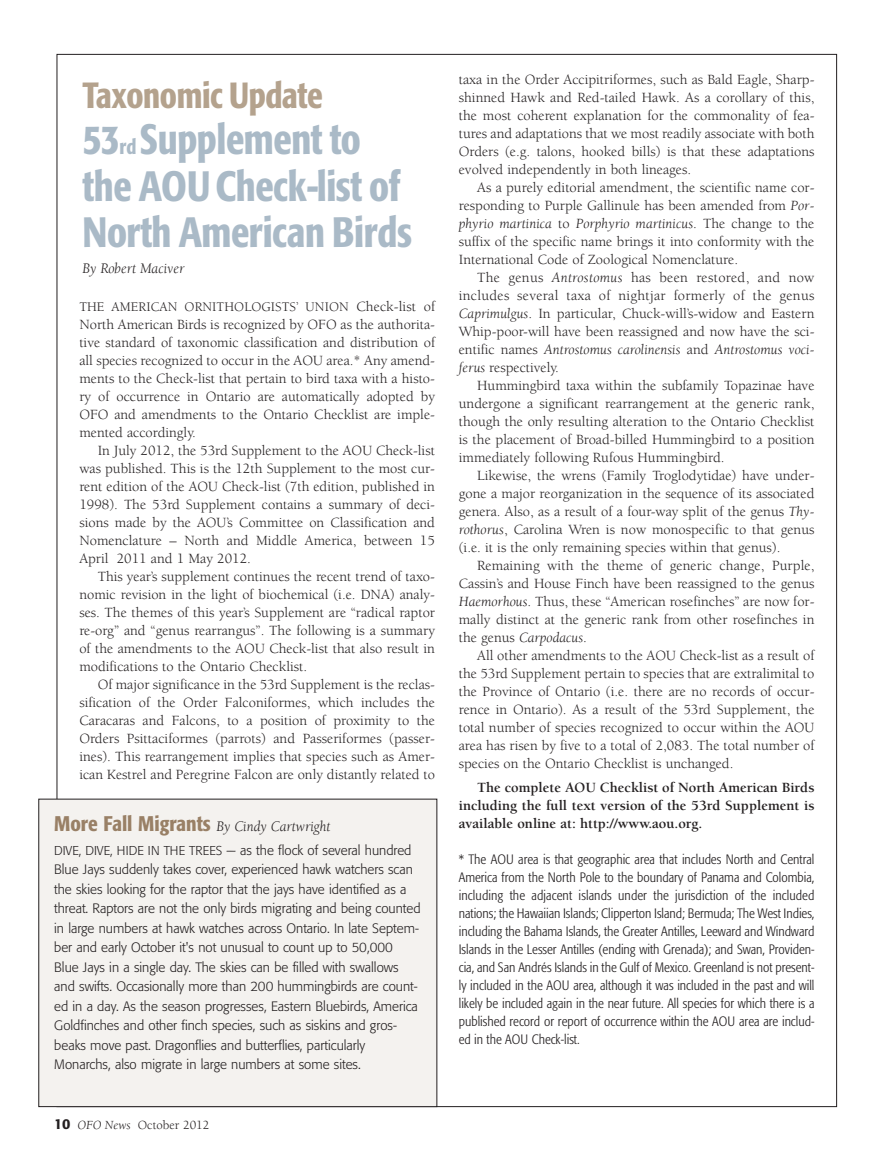
<style>
.page{position:relative;width:891px;height:1161px;background:#fff}
.page>*{position:absolute;margin:0;border:0;box-sizing:border-box;transform-origin:0 0}
.t1{font:500 condensed 42px/46.5px "Formata";letter-spacing:-.01em;color:#aabac7;scale:.95 1}
.t2{font:500 condensed 36px "Formata";letter-spacing:-.01em;color:#b4a28d;scale:.95 1}
.t3{font:italic 15px "Berkeley";color:#231f20}
.t4{font:14.4px/18px "Berkeley";color:#231f20;text-align:justify}
.t5{font:700 14.4px/18px "Berkeley";color:#231f20;text-align:justify}
.t6{font:300 condensed 13.5px/18px "Formata";color:#231f20;text-align:justify}
.t7{font:300 13.5px/19.5px "Formata";color:#231f20}
.t8{font:13.5px "Berkeley";letter-spacing:.005em;color:#231f20}
.t9{font:12.75px "Berkeley";color:#231f20}
.s1{font-size:21px}
.s2{font-size:14.4px}
.s3{font-family:"Formata";font-weight:500;font-style:normal;font-stretch:condensed;font-size:21px;color:#998066}
.s4{font-size:12.75px}
.s5{font-family:"Formata";font-weight:500;font-size:14.25px}
.s6{font-style:italic}
.s7{font-size:13.2px}
</style>
<div class="page">
<div style="left:39px;top:799px;width:398px;height:308px;background:#f4f2ef"></div>
<div style="left:38px;top:799px;width:399px;height:308px;border:1px solid #231f20"></div>
<h2 class="t2" style="left:83px;top:81px;width:255px">Taxonomic Update</h2>
<h1 class="t1" style="left:83px;top:120px;width:348px">53<span class="s1">rd</span> Supplement to the AOUCheck-list of<br>North American Birds</h1>
<p class="t3" style="left:82px;top:262px;width:103px">By Robert Maciver</p>
<p class="t8" style="left:79px;top:302px;width:357px">THE AMERICAN ORNITHOLOGISTS’ UNION <span class="s2">Check-list of</span></p>
<p class="t4" style="left:79px;top:317px;width:357px">North American Birds is recognized by OFO as the authorita&shy;tive standard of taxonomic classification and distribution of all species recognized to occur in the AOU area.* Any amend&shy;ments to the Check-list that pertain to bird taxa with a histo&shy;ry of occurrence in Ontario are automatically adopted by OFO and amendments to the Ontario Checklist are imple&shy;mented accordingly.</p>
<p class="t4" style="left:79px;top:443px;width:357px;text-indent:18px">In July 2012, the 53rd Supplement to the AOU Check-list was published. This is the 12th Supplement to the most cur&shy;rent edition of the AOU Check-list (7th edition, published in 1998). The 53rd Supplement contains a summary of deci&shy;sions made by the AOU’s Committee on Classification and Nomenclature – North and Middle America, between 15<br>April 2011 and 1 May 2012.</p>
<p class="t4" style="left:79px;top:569px;width:357px;text-indent:18px">This year’s supplement continues the recent trend of taxo&shy;nomic revision in the light of biochemical (i.e. DNA) analy&shy;ses. The themes of this year’s Supplement are “radical raptor re-org” and “genus rearrangus”. The following is a summary of the amendments to the AOU Check-list that also result in modifications to the Ontario Checklist.</p>
<p class="t4" style="left:79px;top:677px;width:357px;text-indent:18px">Of major significance in the 53rd Supplement is the reclas&shy;sification of the Order Falconiformes, which includes the Caracaras and Falcons, to a position of proximity to the Orders Psittaciformes (parrots) and Passeriformes (passer&shy;ines). This rearrangement implies that species such as Amer&shy;ican Kestrel and Peregrine Falcon are only distantly related to</p>
<p class="t3" style="left:54px;top:820px;width:278px"><span class="s3">More Fall Migrants</span> By Cindy Cartwright</p>
<p class="t7" style="left:54px;top:841px;width:368px"><span class="s4">DIVE, DIVE, HIDE IN THE TREES</span> — as the flock of several hundred Blue Jays suddenly takes cover, experienced hawk watchers scan the skies looking for the raptor that the jays have identified as a threat. Raptors are not the only birds migrating and being counted in large numbers at hawk watches across Ontario. In late Septem&shy;ber and early October it's not unusual to count up to 50,000<br>Blue Jays in a single day. The skies can be filled with swallows and swifts. Occasionally more than 200 hummingbirds are count&shy;ed in a day. As the season progresses, Eastern Bluebirds, America Goldfinches and other finch species, such as siskins and gros&shy;beaks move past. Dragonflies and butterflies, particularly Monarchs, also migrate in large numbers at some sites.</p>
<p class="t9" style="left:54px;top:1120px;width:157px"><span class="s5">10</span> <span class="s6">OFO News</span> October 2012</p>
<p class="t4" style="left:459px;top:72px;width:357px">taxa in the Order Accipitriformes, such as Bald Eagle, Sharp&shy;shinned Hawk and Red-tailed Hawk. As a corollary of this, the most coherent explanation for the commonality of fea&shy;tures and adaptations that we most readily associate with both Orders (e.g. talons, hooked bills) is that these adaptations evolved independently in both lineages.</p>
<p class="t4" style="left:459px;top:180px;width:357px;text-indent:18px">As a purely editorial amendment, the scientific name cor&shy;responding to Purple Gallinule has been amended from <span class="s6">Por&shy;phyrio martinica</span> to <span class="s6">Porphyrio martinicus</span>. The change to the suffix of the specific name brings it into conformity with the International Code of Zoological Nomenclature.</p>
<p class="t4" style="left:459px;top:270px;width:357px;text-indent:18px">The genus <span class="s6">Antrostomus</span> has been restored, and now includes several taxa of nightjar formerly of the genus <span class="s6">Caprimulgus</span>. In particular, Chuck-will’s-widow and Eastern Whip-poor-will have been reassigned and now have the sci&shy;entific names <span class="s6">Antrostomus carolinensis</span> and <span class="s6">Antrostomus voci&shy;ferus</span> respectively.</p>
<p class="t4" style="left:459px;top:378px;width:357px;text-indent:18px">Hummingbird taxa within the subfamily Topazinae have undergone a significant rearrangement at the generic rank, though the only resulting alteration to the Ontario Checklist is the placement of Broad-billed Hummingbird to a position immediately following Rufous Hummingbird.</p>
<p class="t4" style="left:459px;top:468px;width:357px;text-indent:18px">Likewise, the wrens (Family Troglodytidae) have under&shy;gone a major reorganization in the sequence of its associated genera. Also, as a result of a four-way split of the genus <span class="s6">Thy&shy;rothorus</span>, Carolina Wren is now monospecific to that genus (i.e. it is the only remaining species within that genus).</p>
<p class="t4" style="left:459px;top:558px;width:357px;text-indent:18px">Remaining with the theme of generic change, Purple, Cassin’s and House Finch have been reassigned to the genus <span class="s6">Haemorhous</span>. Thus, these “American rosefinches” are now for&shy;mally distinct at the generic rank from other rosefinches in the genus <span class="s6">Carpodacus</span>.</p>
<p class="t4" style="left:459px;top:648px;width:357px;text-indent:18px">All other amendments to the AOU Check-list as a result of the 53rd Supplement pertain to species that are extralimital to the Province of Ontario (i.e. there are no records of occur&shy;rence in Ontario). As a result of the 53rd Supplement, the total number of species recognized to occur within the AOU area has risen by five to a total of 2,083. The total number of species on the Ontario Checklist is unchanged.</p>
<p class="t5" style="left:459px;top:780px;width:357px;text-indent:18px">The complete AOU Checklist of North American Birds including the full text version of the 53rd Supplement is available online at: http://www.aou.org.</p>
<p class="t6" style="left:459px;top:852px;width:357px"><span class="s7">*</span> The AOU area is that geographic area that includes North and Central America from the North Pole to the boundary of Panama and Colombia, including the adjacent islands under the jurisdiction of the included nations; the Hawaiian Islands; Clipperton Island; Bermuda; The West Indies, including the Bahama Islands, the Greater Antilles, Leeward and Windward Islands in the Lesser Antilles (ending with Grenada); and Swan, Providen&shy;cia, and San Andrés Islands in the Gulf of Mexico. Greenland is not present&shy;ly included in the AOU area, although it was included in the past and will likely be included again in the near future. All species for which there is a published record or report of occurrence within the AOU area are includ&shy;ed in the AOU Check-list.</p>
</div>
